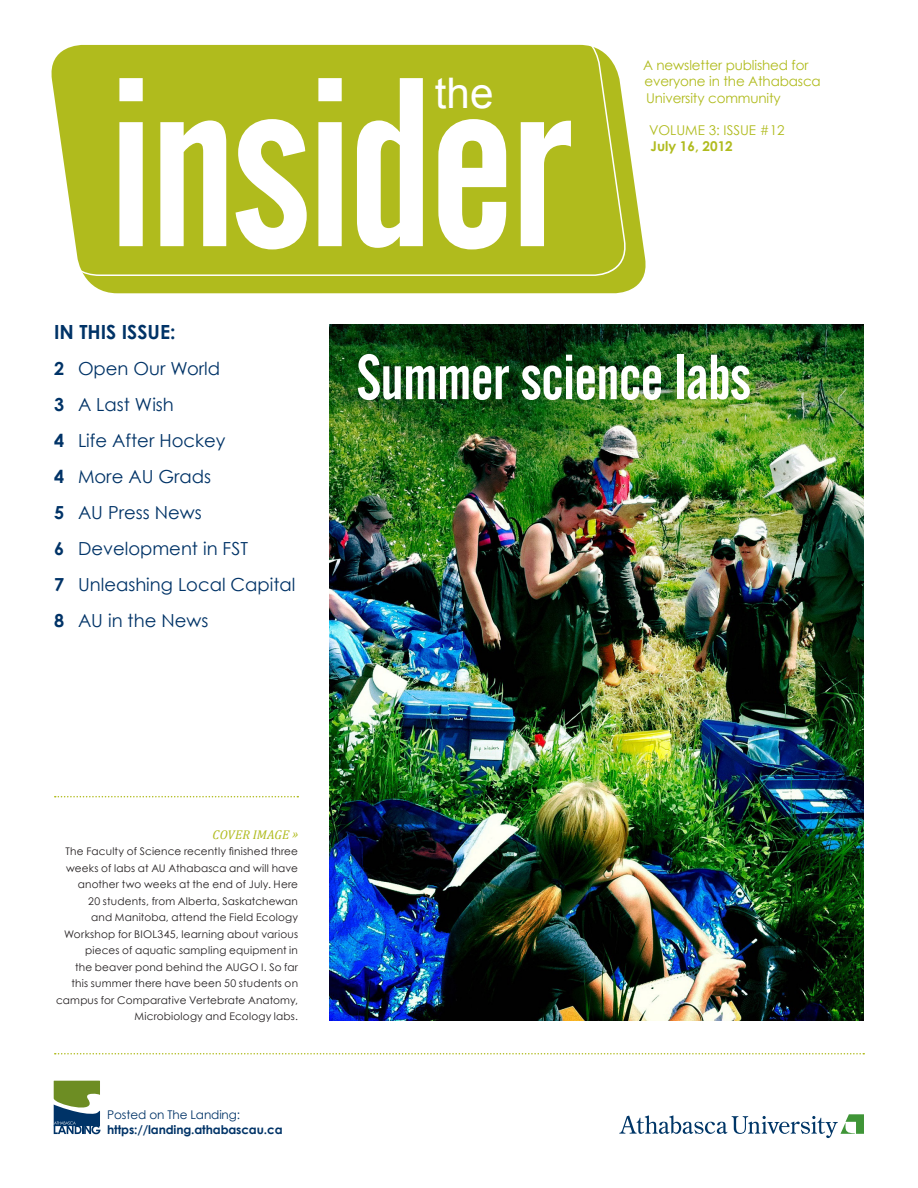
<style>
.page{position:relative;width:918px;height:1188px;background:#fff}
.page>*{position:absolute;margin:0;border:0;box-sizing:border-box;transform-origin:0 0}
.t1{font:238.05px "Alternate Gothic No 2 BT";letter-spacing:-.02em;color:#fff}
.t2{font:63px "Alternate Gothic No 2 BT";letter-spacing:-.01em;color:#fff}
.t3{font:42.15px "Arial";color:#fff}
.Headline{font:700 19.5px "Century Gothic";color:#003367}
.Headline-2{font:18px "Century Gothic";color:#003367}
.t4{font:13.5px/16.2px "Century Gothic";letter-spacing:-.01em;color:#b0bb1d}
.t5{font:700 13.5px "Century Gothic";color:#b0bb1d}
.basic_copy{font:italic 12.75px "Cambria";letter-spacing:.005em;color:#b0bb1d}
.t6{font:700 12px/14.4px "Century Gothic";letter-spacing:-.01em;color:#003367}
.basic_copy-2{font:10.5px/16.5px "Century Gothic";letter-spacing:.015em;color:#231f20;text-align:right}
.s1{font-weight:700}
.s2{font-weight:400}
</style>
<div class="page">
<svg style="left:85px;top:160px;width:561px;height:133px;background:#b8c234"></svg>
<svg style="left:619px;top:1114px;width:245px;height:24px"></svg>
<svg style="left:54px;top:1081px;width:47px;height:53px"></svg>
<div style="left:51px;top:44px;width:580px;height:233px;background:#b0bb1d"></div>
<svg style="left:55px;top:1053px;width:809px;height:2px"></svg>
<svg style="left:55px;top:796px;width:243px;height:1px"></svg>
<img style="left:329px;top:324px;width:535px;height:697px">
<p class="t1" style="left:108px;top:31px;width:465px">insider</p>
<p class="t3" style="left:435px;top:66px;width:60px">the</p>
<p class="t4" style="left:643px;top:57px;width:179px">A newsletter published for everyone in the Athabasca<br>University community</p>
<p class="t4" style="left:649px;top:122px;width:137px">VOLUME 3: ISSUE #12</p>
<p class="t5" style="left:651px;top:138px;width:84px">July 16, 2012</p>
<p class="Headline" style="left:54px;top:319px;width:123px">IN THIS ISSUE:</p>
<p class="Headline-2" style="left:54px;top:357px;width:168px"><span class="s1">2</span> Open Our World</p>
<p class="Headline-2" style="left:54px;top:393px;width:121px"><span class="s1">3</span> A Last Wish</p>
<p class="Headline-2" style="left:54px;top:429px;width:173px"><span class="s1">4</span> Life After Hockey</p>
<p class="Headline-2" style="left:54px;top:465px;width:159px"><span class="s1">4</span> More AU Grads</p>
<p class="Headline-2" style="left:54px;top:501px;width:149px"><span class="s1">5</span> AU Press News</p>
<p class="Headline-2" style="left:54px;top:537px;width:196px"><span class="s1">6</span> Development in FST</p>
<p class="Headline-2" style="left:54px;top:573px;width:243px"><span class="s1">7</span> Unleashing Local Capital</p>
<p class="Headline-2" style="left:54px;top:609px;width:156px"><span class="s1">8</span> AU in the News</p>
<p class="t2" style="left:356px;top:342px;width:396px">Summer science labs</p>
<p class="basic_copy" style="left:213px;top:827px;width:87px">COVER IMAGE »</p>
<p class="basic_copy-2" style="left:56px;top:843px;width:243px">The Faculty of Science recently finished three weeks of labs at AU Athabasca and will have another two weeks at the end of July. Here<br>20 students, from Alberta, Saskatchewan<br>and Manitoba, attend the Field Ecology Workshop for BIOL345, learning about various pieces of aquatic sampling equipment in<br>the beaver pond behind the AUGO I. So far this summer there have been 50 students on campus for Comparative Vertebrate Anatomy, Microbiology and Ecology labs.</p>
<p class="t6" style="left:107px;top:1108px;width:177px"><span class="s2">Posted on The Landing: </span>https://landing.athabascau.ca</p>
</div>
